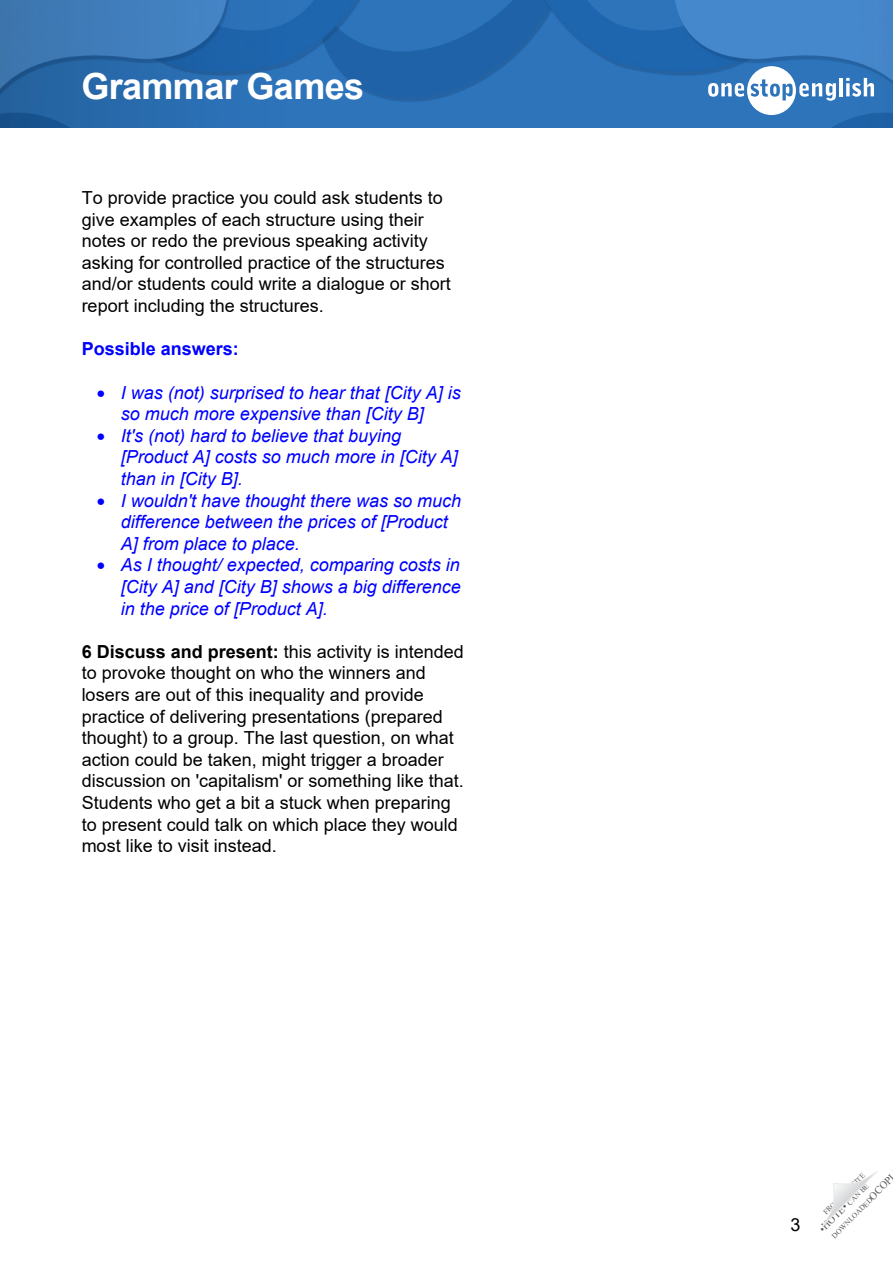
<style>
.page{position:relative;width:893px;height:1263px;background:#fff}
.page>*{position:absolute;margin:0;border:0;box-sizing:border-box;transform-origin:0 0}
.t1{font:700 36px "Arial";letter-spacing:-.015em;color:#fff}
.t2{font:18px/21.6px "Arial";color:#000}
.t3{font:italic 18px/21.6px "Arial";color:#00f}
.t4{font:700 18px "Arial";color:#00f}
.t5{font:18px "Arial";color:#000}
.t6{font:10.5px "Times New Roman";color:#58595b}
.t7{font:7.5px "Times New Roman";color:#58595b}
.s1{font-weight:700}
.s2{font-size:10.5px}
.s3{font-size:7.5px}
</style>
<div class="page">
<svg style="left:822px;top:1171px;width:55px;height:55px"></svg>
<img style="left:0;top:0;width:893px;height:128px">
<svg style="left:708px;top:66px;width:128px;height:49px"></svg>
<hr style="left:839px;top:78px;width:4px;height:18px;background:#fff">
<svg style="left:846px;top:78px;width:28px;height:19px"></svg>
<h1 class="t1" style="left:81px;top:61px;width:284px">Grammar Games</h1>
<p class="t2" style="left:82px;top:187px;width:371px">To provide practice you could ask students to give examples of each structure using their notes or redo the previous speaking activity asking for controlled practice of the structures and/or students could write a dialogue or short report including the structures.</p>
<p class="t4" style="left:82px;top:336px;width:159px">Possible answers:</p>
<p class="t3" style="left:121px;top:382px;width:342px;text-indent:-24px">• I was (not) surprised to hear that [City A] is so much more expensive than [City B]</p>
<p class="t3" style="left:121px;top:425px;width:339px;text-indent:-24px">• It's (not) hard to believe that buying [Product A] costs so much more in [City A] than in [City B].</p>
<p class="t3" style="left:121px;top:490px;width:342px;text-indent:-24px">• I wouldn't have thought there was so much difference between the prices of [Product<br>A] from place to place.</p>
<p class="t3" style="left:121px;top:554px;width:342px;text-align:justify;text-indent:-24px">• As I thought/ expected, comparing costs in [City A] and [City B] shows a big difference in the price of [Product A].</p>
<p class="t2" style="left:82px;top:640px;width:384px"><span class="s1">6 Discuss and present:</span> this activity is intended to provoke thought on who the winners and losers are out of this inequality and provide practice of delivering presentations (prepared thought) to a group. The last question, on what action could be taken, might trigger a broader discussion on 'capitalism' or something like that.<br>Students who get a bit a stuck when preparing to present could talk on which place they would most like to visit instead.</p>
<p class="t5" style="left:790px;top:1212px;width:12px">3</p>
<p class="t7" style="left:821px;top:1210px;width:57px;rotate:-45deg">FROM WEBSITE</p>
<p class="t7" style="left:829px;top:1233px;width:87px;rotate:-45deg">DOWNLOADED<span class="s2">OCOPI</span></p>
<p class="t6" style="left:816px;top:1225px;width:67px;rotate:-45deg">•HOTE• <span class="s3">CAN BE</span></p>
</div>
